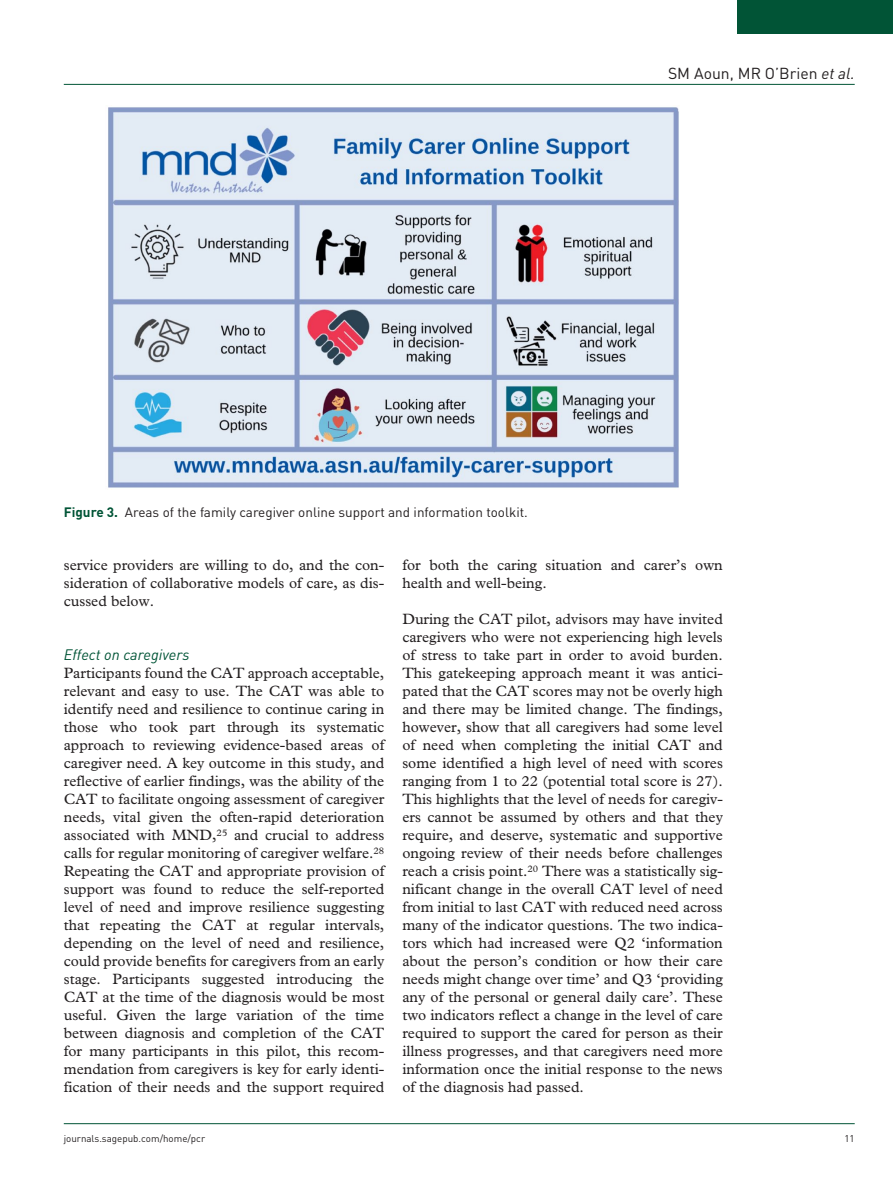
<style>
.page{position:relative;width:893px;height:1191px;background:#fff}
.page>*{position:absolute;margin:0;border:0;box-sizing:border-box;transform-origin:0 0}
.t1{font:15.75px "DIN";color:#231f20}
.t2{font:15px/18px "Plantin Std";color:#231f20;text-align:justify}
.t3{font:italic 15px "DIN";color:#015436}
.t4{font:13.5px "DIN";color:#231f20}
.t5{font:9.75px "DIN";color:#231f20}
.s1{font-style:italic}
.s2{font-weight:700;color:#015436}
</style>
<div class="page">
<hr style="left:64px;top:84px;width:791px;height:1px;background:#015436">
<hr style="left:64px;top:1123px;width:791px;height:1px;background:#015436">
<div style="left:738px;top:0;width:155px;height:34px;background:#015436"></div>
<img style="left:108px;top:107px;width:571px;height:381px">
<p class="t1" style="left:668px;top:63px;width:188px">SM Aoun, MR O’Brien <span class="s1">et al.</span></p>
<p class="t4" style="left:64px;top:504px;width:466px"><span class="s2">Figure 3.</span> Areas of the family caregiver online support and information toolkit.</p>
<p class="t2" style="left:64px;top:556px;width:322px">service providers are willing to do, and the con&shy;sideration of collaborative models of care, as dis&shy;cussed below.</p>
<p class="t3" style="left:64px;top:645px;width:127px">Effect on caregivers</p>
<p class="t2" style="left:64px;top:664px;width:322px">Participants found the CAT approach acceptable, relevant and easy to use. The CAT was able to identify need and resilience to continue caring in those who took part through its systematic approach to reviewing evidence-based areas of caregiver need. A key outcome in this study, and reflective of earlier findings, was the ability of the CAT to facilitate ongoing assessment of caregiver needs, vital given the often-rapid deterioration associated with MND,<sup>25</sup> and crucial to address calls for regular monitoring of caregiver welfare.<sup>28<br></sup>Repeating the CAT and appropriate provision of support was found to reduce the self-reported level of need and improve resilience suggesting that repeating the CAT at regular intervals, depending on the level of need and resilience, could provide benefits for caregivers from an early stage. Participants suggested introducing the CAT at the time of the diagnosis would be most useful. Given the large variation of the time between diagnosis and completion of the CAT for many participants in this pilot, this recom&shy;mendation from caregivers is key for early identi&shy;fication of their needs and the support required</p>
<p class="t2" style="left:402px;top:556px;width:322px">for both the caring situation and carer’s own health and well-being.</p>
<p class="t2" style="left:402px;top:610px;width:322px">During the CAT pilot, advisors may have invited caregivers who were not experiencing high levels of stress to take part in order to avoid burden.<br>This gatekeeping approach meant it was antici&shy;pated that the CAT scores may not be overly high and there may be limited change. The findings, however, show that all caregivers had some level of need when completing the initial CAT and some identified a high level of need with scores ranging from 1 to 22 (potential total score is 27).<br>This highlights that the level of needs for caregiv&shy;ers cannot be assumed by others and that they require, and deserve, systematic and supportive ongoing review of their needs before challenges reach a crisis point.<sup>20</sup> There was a statistically sig&shy;nificant change in the overall CAT level of need from initial to last CAT with reduced need across many of the indicator questions. The two indica&shy;tors which had increased were Q2 ‘information about the person’s condition or how their care needs might change over time’ and Q3 ‘providing any of the personal or general daily care’. These two indicators reflect a change in the level of care required to support the cared for person as their illness progresses, and that caregivers need more information once the initial response to the news of the diagnosis had passed.</p>
<p class="t5" style="left:64px;top:1132px;width:143px">journals.sagepub.com/home/pcr</p>
<p class="t5" style="left:844px;top:1132px;width:12px">11</p>
</div>
